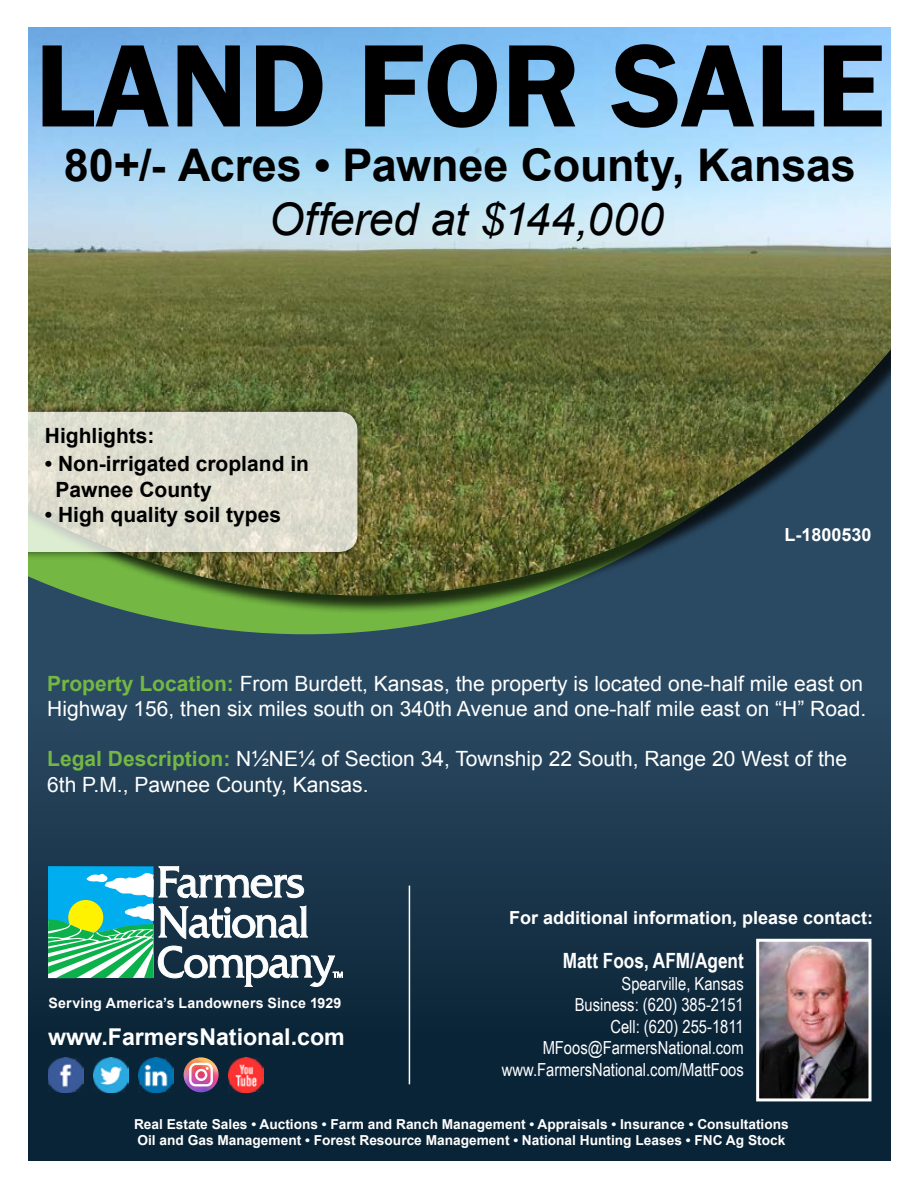
<style>
.page{position:relative;width:918px;height:1188px;background:#fff}
.page>*{position:absolute;margin:0;border:0;box-sizing:border-box;transform-origin:0 0}
.t1{font:600 121.5px "Franklin Gothic";color:#000}
.t2{font:700 45px "Arial";letter-spacing:-.005em;color:#000}
.t3{font:italic 45px "Arial";letter-spacing:-.005em;color:#000}
.t4{font:700 23.1px "Arial";color:#fff}
.t5{font:21px/25.2px "Arial";color:#fff}
.t6{font:700 21px/25.2px "Arial";color:#000}
.t7{font:700 21px "Arial Narrow";color:#fff}
.t8{font:18px/21.6px "Arial Narrow";color:#fff;text-align:right}
.t9{font:700 18px "Arial";color:#fff}
.t10{font:700 14.25px "Arial";letter-spacing:.01em;color:#fff}
.t11{font:700 13.65px/16.5px "Arial";color:#fff}
.s1{font-weight:700;color:#74b743}
</style>
<div class="page">
<svg style="left:28px;top:634px;width:863px;height:527px;background:#1a364c"></svg>
<svg style="left:28px;top:614px;width:863px;height:20px;background:#3d665a"></svg>
<div style="left:0;top:0;width:918px;height:614px;background:#000;opacity:.75"></div>
<img style="left:28px;top:27px;width:863px;height:568px">
<div style="left:891px;top:2px;width:27px;height:1186px;background:#fff"></div>
<div style="left:0;top:0;width:918px;height:27px;background:#fff"></div>
<img style="left:760px;top:943px;width:108px;height:154px">
<div style="left:756px;top:939px;width:116px;height:162px;border:3px solid #fff"></div>
<svg style="left:48px;top:866px;width:295px;height:121px"></svg>
<hr style="left:409px;top:886px;width:1px;height:198px;background:#fff">
<div style="left:0;top:403px;width:366px;height:158px;background:#000;opacity:.75"></div>
<svg style="left:28px;top:412px;width:329px;height:140px;background:#dcdccd"></svg>
<div style="left:0;top:2px;width:28px;height:1186px;background:#fff"></div>
<img style="left:184px;top:1057px;width:35px;height:35px;border-radius:17px">
<svg style="left:189px;top:1063px;width:24px;height:23px"></svg>
<img style="left:48px;top:1057px;width:35px;height:35px">
<img style="left:93px;top:1057px;width:35px;height:35px">
<img style="left:138px;top:1057px;width:35px;height:35px">
<img style="left:228px;top:1057px;width:36px;height:35px">
<h1 class="t1" style="left:34px;top:11px;width:852px">LAND FOR SALE</h1>
<h2 class="t2" style="left:64px;top:135px;width:794px">80+/- Acres • Pawnee County, Kansas</h2>
<h2 class="t3" style="left:269px;top:190px;width:396px">Offered at $144,000</h2>
<p class="t6" style="left:45px;top:424px;width:111px">Highlights:</p>
<p class="t6" style="left:55px;top:452px;width:255px;text-indent:-10px">• Non-irrigated cropland in<br>Pawnee County</p>
<p class="t6" style="left:45px;top:503px;width:238px">• High quality soil types</p>
<p class="t9" style="left:784px;top:523px;width:89px">L-1800530</p>
<p class="t5" style="left:47px;top:671px;width:821px"><span class="s1">Property Location:</span> From Burdett, Kansas, the property is located one-half mile east on<br>Highway 156, then six miles south on 340th Avenue and one-half mile east on “H” Road.</p>
<p class="t5" style="left:47px;top:747px;width:801px"><span class="s1">Legal Description:</span> N½NE¼ of Section 34, Township 22 South, Range 20 West of the<br>6th P.M., Pawnee County, Kansas.</p>
<p class="t10" style="left:49px;top:994px;width:294px">Serving America’s Landowners Since 1929</p>
<p class="t4" style="left:48px;top:1021px;width:298px">www.FarmersNational.com</p>
<p class="t9" style="left:509px;top:906px;width:365px">For additional information, please contact:</p>
<p class="t7" style="left:563px;top:945px;width:183px">Matt Foos, AFM/Agent</p>
<p class="t8" style="left:502px;top:972px;width:243px">Spearville, Kansas<br>Business: (620) 385-2151<br>Cell: (620) 255-1811<br>MFoos@FarmersNational.com www.FarmersNational.com/MattFoos</p>
<p class="t11" style="left:134px;top:1116px;width:656px">Real Estate Sales • Auctions • Farm and Ranch Management • Appraisals • Insurance • Consultations<br>Oil and Gas Management • Forest Resource Management • National Hunting Leases • FNC Ag Stock</p>
</div>
